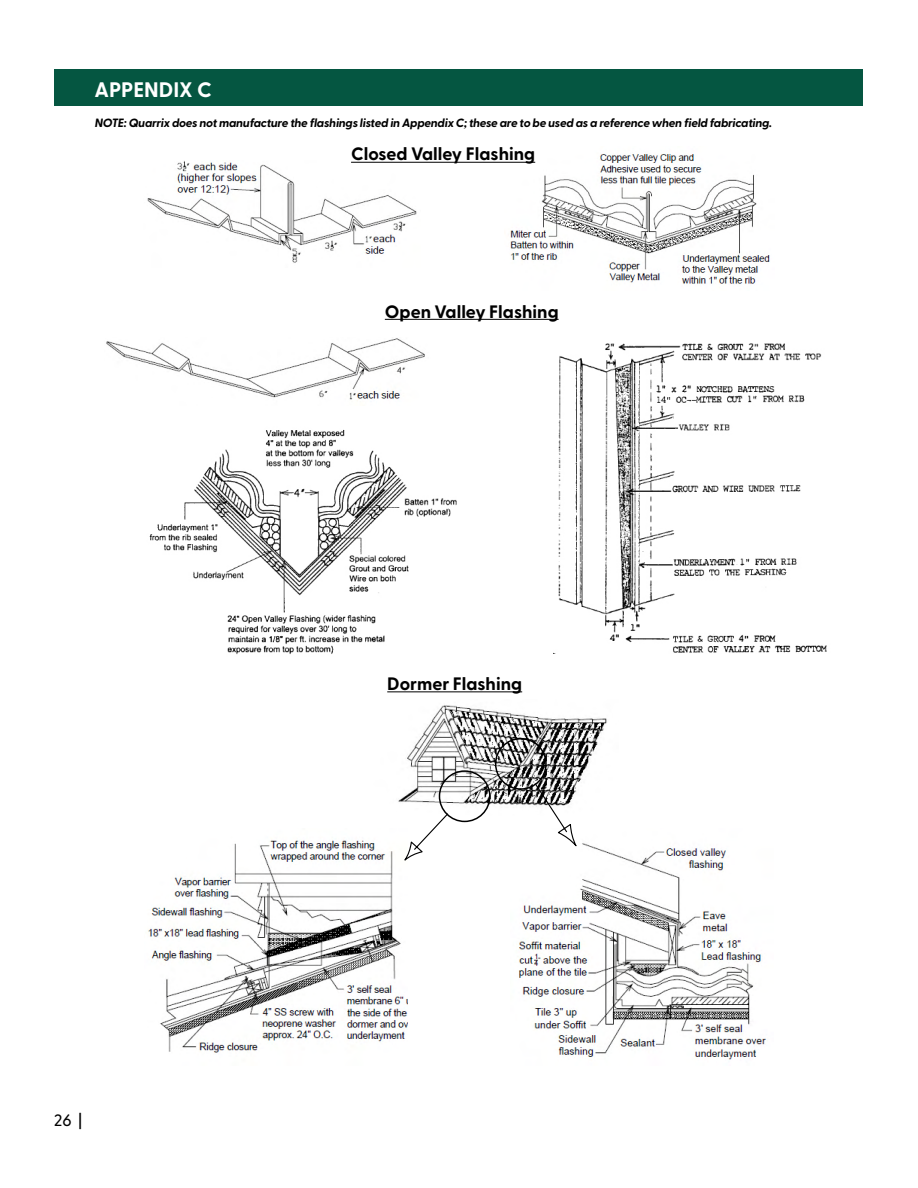
<style>
.page{position:relative;width:918px;height:1188px;background:#fff}
.page>*{position:absolute;margin:0;border:0;box-sizing:border-box;transform-origin:0 0}
.t1{font:700 21px "Greycliff CF";color:#fff}
.t2{font:700 18px "Greycliff CF";color:#000}
.t3{font:500 16.5px "Greycliff CF";color:#000}
.t4{font:italic 700 12px "Greycliff CF";letter-spacing:-.02em;color:#000}
</style>
<div class="page">
<div style="left:55px;top:69px;width:808px;height:36px;background:#055641"></div>
<img style="left:147px;top:161px;width:274px;height:102px">
<img style="left:505px;top:154px;width:265px;height:130px">
<hr style="left:351px;top:162px;width:184px;height:1px;background:#000">
<img style="left:106px;top:338px;width:319px;height:63px">
<img style="left:553px;top:343px;width:274px;height:310px">
<img style="left:149px;top:429px;width:308px;height:226px">
<hr style="left:385px;top:319px;width:174px;height:1px;background:#000">
<img style="left:398px;top:705px;width:209px;height:110px">
<img style="left:518px;top:843px;width:249px;height:217px">
<img style="left:148px;top:840px;width:260px;height:213px">
<div style="left:439px;top:770px;width:52px;height:52px;border:2px solid #000;border-radius:50%"></div>
<div style="left:495px;top:738px;width:52px;height:52px;border:2px solid #000;border-radius:50%"></div>
<svg style="left:400px;top:812px;width:49px;height:54px"></svg>
<svg style="left:534px;top:782px;width:47px;height:71px"></svg>
<hr style="left:387px;top:691px;width:135px;height:1px;background:#000">
<p class="t1" style="left:94px;top:77px;width:119px">APPENDIX C</p>
<p class="t4" style="left:95px;top:115px;width:679px">NOTE: Quarrix does not manufacture the flashings listed in Appendix C; these are to be used as a reference when field fabricating.</p>
<p class="t2" style="left:351px;top:143px;width:186px">Closed Valley Flashing</p>
<p class="t2" style="left:385px;top:300px;width:175px">Open Valley Flashing</p>
<p class="t2" style="left:387px;top:673px;width:136px">Dormer Flashing</p>
<h3 class="t3" style="left:54px;top:1110px;width:30px">26 |</h3>
</div>
